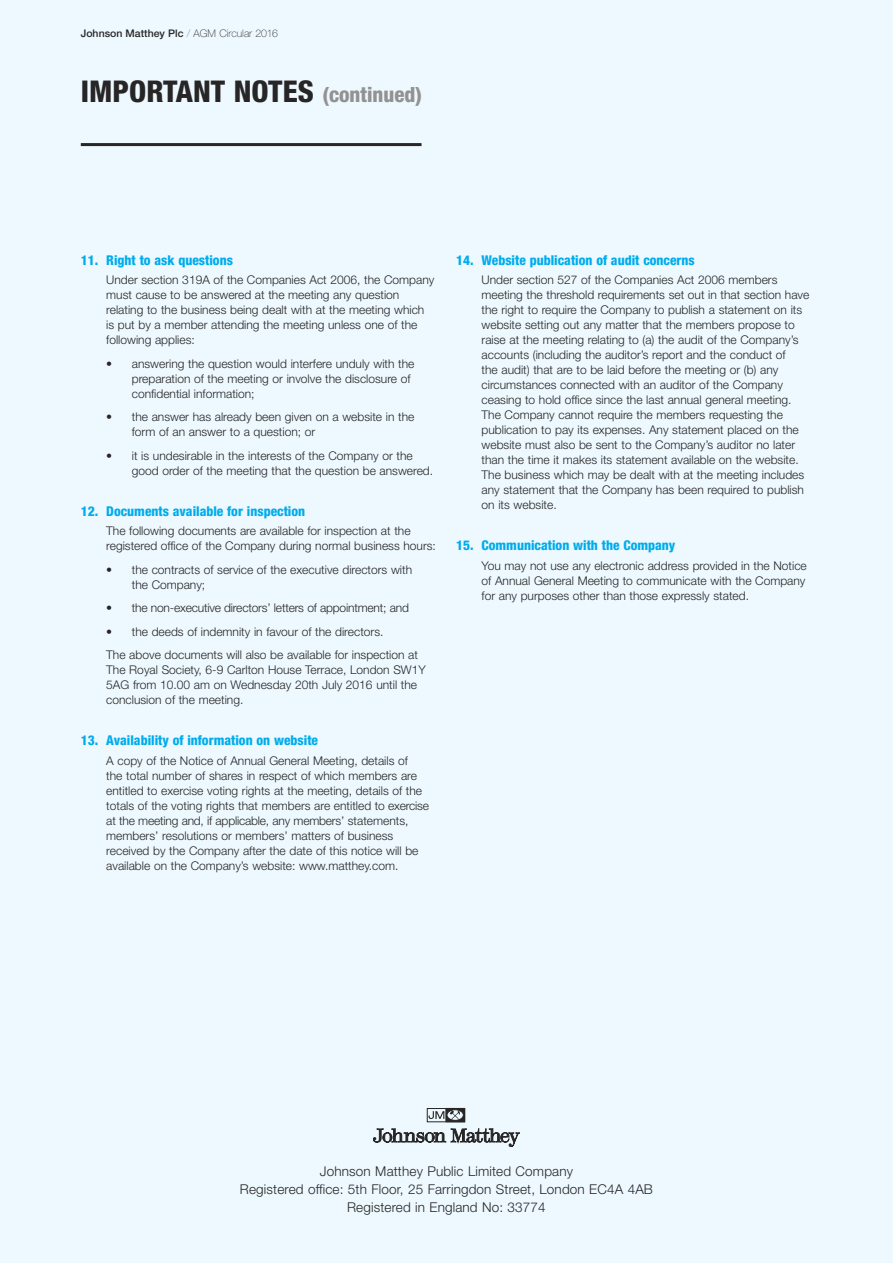
<style>
.page{position:relative;width:893px;height:1263px;background:#edf9fe}
.page>*{position:absolute;margin:0;border:0;box-sizing:border-box;transform-origin:0 0}
.t1{font:800 condensed 30px "Helvetica Neue LT";color:#272526}
.t2{font:800 condensed 13.5px "Helvetica Neue LT";color:#00acec}
.t3{font:300 13.5px/18px "Helvetica Neue LT";letter-spacing:.01em;color:#272526;text-align:center}
.t4{font:300 12px/15px "Helvetica Neue LT";color:#272526}
.t5{font:500 10.5px "Helvetica Neue LT";color:#272526}
.s1{font-weight:200}
.s2{font-weight:100}
.s3{font-size:21px;color:#939293}
</style>
<div class="page">
<hr style="left:81px;top:143px;width:341px;height:3px;background:#272526">
<svg style="left:373px;top:1129px;width:147px;height:18px"></svg>
<div style="left:427px;top:1108px;width:38px;height:14px;border:1px solid #272526"></div>
<svg style="left:428px;top:1108px;width:37px;height:14px"></svg>
<p class="t5" style="left:81px;top:30px;width:199px">Johnson Matthey Plc <span class="s1">/</span> <span class="s2">AGM Circular 2016</span></p>
<h1 class="t1" style="left:81px;top:81px;width:343px">IMPORTANT NOTES <span class="s3">(continued)</span></h1>
<p class="t2" style="left:81px;top:255px;width:154px">11. Right to ask questions</p>
<p class="t4" style="left:106px;top:273px;width:329px">Under section 319A of the Companies Act 2006, the Company must cause to be answered at the meeting any question relating to the business being dealt with at the meeting which is put by a member attending the meeting unless one of the following applies:</p>
<p class="t4" style="left:132px;top:357px;width:284px;text-indent:-26px">• answering the question would interfere unduly with the preparation of the meeting or involve the disclosure of confidential information;</p>
<p class="t4" style="left:132px;top:410px;width:284px;text-indent:-26px">• the answer has already been given on a website in the form of an answer to a question; or</p>
<p class="t4" style="left:132px;top:449px;width:303px;text-indent:-26px">• it is undesirable in the interests of the Company or the good order of the meeting that the question be answered.</p>
<p class="t2" style="left:81px;top:506px;width:226px">12. Documents available for inspection</p>
<p class="t4" style="left:106px;top:524px;width:331px">The following documents are available for inspection at the registered office of the Company during normal business hours:</p>
<p class="t4" style="left:132px;top:563px;width:282px;text-indent:-26px">• the contracts of service of the executive directors with the Company;</p>
<p class="t4" style="left:106px;top:601px;width:304px">• the non-executive directors’ letters of appointment; and</p>
<p class="t4" style="left:106px;top:621px;width:313px;line-height:23.5px">• the deeds of indemnity in favour of the directors.<br>The above documents will also be available for inspection at</p>
<p class="t4" style="left:106px;top:663px;width:321px">The Royal Society, 6-9 Carlton House Terrace, London SW1Y<br>5AG from 10.00 am on Wednesday 20th July 2016 until the conclusion of the meeting.</p>
<p class="t2" style="left:81px;top:736px;width:239px">13. Availability of information on website</p>
<p class="t4" style="left:106px;top:754px;width:324px">A copy of the Notice of Annual General Meeting, details of<br>the total number of shares in respect of which members are entitled to exercise voting rights at the meeting, details of the totals of the voting rights that members are entitled to exercise at the meeting and, if applicable, any members’ statements, members’ resolutions or members’ matters of business received by the Company after the date of this notice will be available on the Company’s website: www.matthey.com.</p>
<p class="t2" style="left:456px;top:255px;width:240px">14. Website publication of audit concerns</p>
<p class="t4" style="left:482px;top:273px;width:329px">Under section 527 of the Companies Act 2006 members meeting the threshold requirements set out in that section have the right to require the Company to publish a statement on its website setting out any matter that the members propose to raise at the meeting relating to (a) the audit of the Company’s accounts (including the auditor’s report and the conduct of<br>the audit) that are to be laid before the meeting or (b) any circumstances connected with an auditor of the Company ceasing to hold office since the last annual general meeting.<br>The Company cannot require the members requesting the publication to pay its expenses. Any statement placed on the website must also be sent to the Company’s auditor no later than the time it makes its statement available on the website.<br>The business which may be dealt with at the meeting includes any statement that the Company has been required to publish on its website.</p>
<p class="t2" style="left:456px;top:541px;width:221px">15. Communication with the Company</p>
<p class="t4" style="left:482px;top:559px;width:327px;text-align:justify">You may not use any electronic address provided in the Notice of Annual General Meeting to communicate with the Company for any purposes other than those expressly stated.</p>
<p class="t3" style="left:240px;top:1163px;width:414px">Johnson Matthey Public Limited Company<br>Registered office: 5th Floor, 25 Farringdon Street, London EC4A 4AB<br>Registered in England No: 33774</p>
</div>
